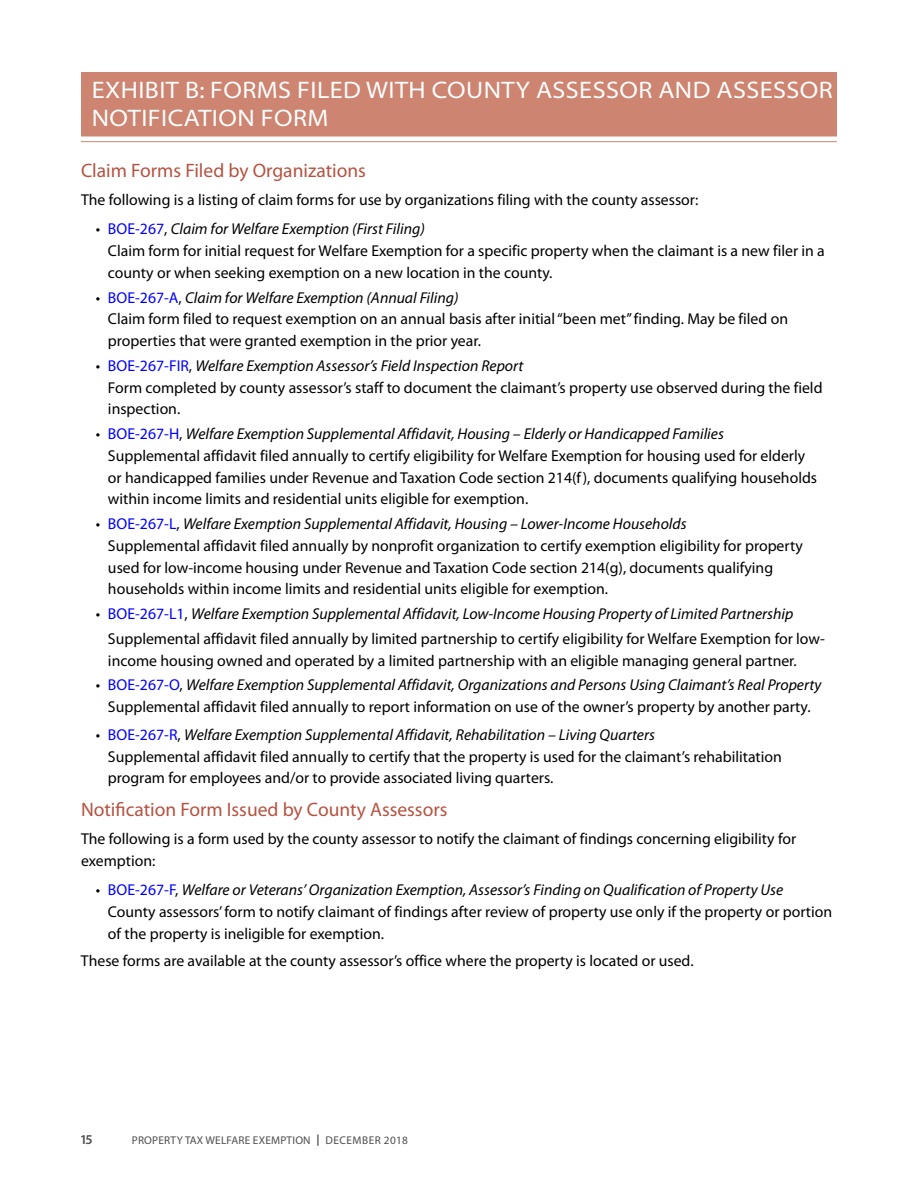
<style>
.page{position:relative;width:918px;height:1188px;background:#fff}
.page>*{position:absolute;margin:0;border:0;box-sizing:border-box;transform-origin:0 0}
.t1{font:semi-expanded 24px/28.8px "Myriad Pro";letter-spacing:.02em;color:#fff}
.t2{font:19.5px "Myriad Pro";color:#b55341}
.t3{font:15.75px/21.8px "Myriad Pro";color:#000}
.t4{font:italic 15.75px "Myriad Pro";color:#000}
.t5{font:600 13.5px "Myriad Pro";color:#4d4d4f}
.t6{font:11.25px "Myriad Pro";letter-spacing:.02em;color:#4d4d4f}
.t7{font:11.25px "Myriad Pro";letter-spacing:.045em;color:#4d4d4f}
.s1{color:#00f}
.s2{font-style:italic}
.s3{font-style:normal}
.s4{font-style:normal;color:#00f}
.s5{font-family:"Optima LT Std";font-weight:900}
</style>
<div class="page">
<hr style="left:81px;top:141px;width:756px;height:1px;background:#cd8571">
<div style="left:81px;top:72px;width:756px;height:64px;background:#cd8571"></div>
<h2 class="t1" style="left:92px;top:75px;width:743px">EXHIBIT B: FORMS FILED WITH COUNTY ASSESSOR AND ASSESSOR<br>NOTIFICATION FORM</h2>
<h3 class="t2" style="left:81px;top:160px;width:287px">Claim Forms Filed by Organizations</h3>
<p class="t3" style="left:81px;top:189px;width:619px">The following is a listing of claim forms for use by organizations filing with the county assessor:</p>
<p class="t3" style="left:108px;top:218px;width:718px;text-indent:-12px">• <span class="s1">BOE-267</span>, <span class="s2">Claim for Welfare Exemption (First Filing)<br></span>Claim form for initial request for Welfare Exemption for a specific property when the claimant is a new filer in a county or when seeking exemption on a new location in the county.</p>
<p class="t3" style="left:108px;top:287px;width:682px;text-indent:-12px">• <span class="s1">BOE-267-A</span>, <span class="s2">Claim for Welfare Exemption (Annual Filing)<br></span>Claim form filed to request exemption on an annual basis after initial “been met” finding. May be filed on properties that were granted exemption in the prior year.</p>
<p class="t3" style="left:108px;top:355px;width:716px;text-indent:-12px">• <span class="s1">BOE-267-FIR</span>, <span class="s2">Welfare Exemption Assessor’s Field Inspection Report<br></span>Form completed by county assessor’s staff to document the claimant’s property use observed during the field inspection.</p>
<p class="t3" style="left:108px;top:423px;width:711px;text-indent:-12px">• <span class="s1">BOE-267-H</span>, <span class="s2">Welfare Exemption Supplemental Affidavit, Housing – Elderly or Handicapped Families </span>Supplemental affidavit filed annually to certify eligibility for Welfare Exemption for housing used for elderly or handicapped families under Revenue and Taxation Code section 214(f ), documents qualifying households within income limits and residential units eligible for exemption.</p>
<p class="t3" style="left:108px;top:513px;width:696px;text-indent:-12px">• <span class="s1">BOE-267-L</span>, <span class="s2">Welfare Exemption Supplemental Affidavit, Housing – Lower-Income Households<br></span>Supplemental affidavit filed annually by nonprofit organization to certify exemption eligibility for property used for low-income housing under Revenue and Taxation Code section 214(g), documents qualifying households within income limits and residential units eligible for exemption.</p>
<p class="t4" style="left:96px;top:605px;width:699px"><span class="s3">•</span> <span class="s4">BOE-267-L1</span><span class="s3">,</span> Welfare Exemption Supplemental Affidavit, Low-Income Housing Property of Limited Partnership</p>
<p class="t3" style="left:108px;top:628px;width:718px">Supplemental affidavit filed annually by limited partnership to certify eligibility for Welfare Exemption for low&shy;income housing owned and operated by a limited partnership with an eligible managing general partner.</p>
<p class="t3" style="left:96px;top:674px;width:727px;text-align:center">• <span class="s1">BOE-267-O</span>, <span class="s2">Welfare Exemption Supplemental Affidavit, Organizations and Persons Using Claimant’s Real Property<br></span>Supplemental affidavit filed annually to report information on use of the owner’s property by another party.</p>
<p class="t3" style="left:108px;top:724px;width:675px;text-indent:-12px">• <span class="s1">BOE-267-R</span>, <span class="s2">Welfare Exemption Supplemental Affidavit, Rehabilitation – Living Quarters<br></span>Supplemental affidavit filed annually to certify that the property is used for the claimant’s rehabilitation program for employees and/or to provide associated living quarters.</p>
<h3 class="t2" style="left:81px;top:799px;width:368px">Notifcation Form Issued by County Assessors</h3>
<p class="t3" style="left:81px;top:828px;width:717px">The following is a form used by the county assessor to notify the claimant of findings concerning eligibility for exemption:</p>
<p class="t3" style="left:108px;top:879px;width:726px;text-indent:-12px">• <span class="s1">BOE-267-F</span>, <span class="s2">Welfare or Veterans’ Organization Exemption, Assessor’s Finding on Qualification of Property Use<br></span>County assessors’ form to notify claimant of findings after review of property use only if the property or portion of the property is ineligible for exemption.</p>
<p class="t3" style="left:81px;top:950px;width:614px">These forms are available at the county assessor’s office where the property is located or used.</p>
<p class="t5" style="left:81px;top:1132px;width:13px">15</p>
<p class="t7" style="left:317px;top:1134px;width:93px"><span class="s5">|</span> DECEMBER 2018</p>
<p class="t6" style="left:132px;top:1134px;width:180px">PROPERTY TAX WELFARE EXEMPTION</p>
</div>
